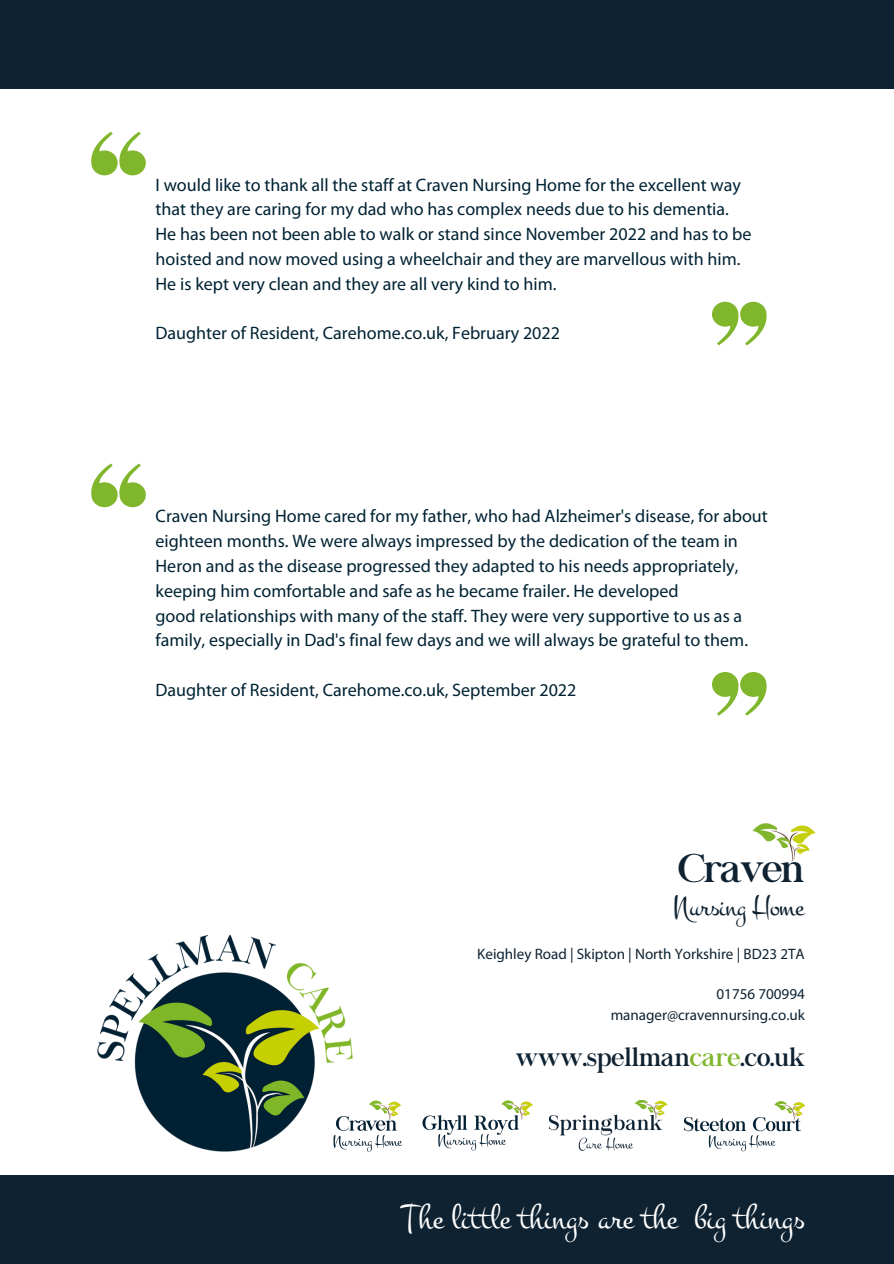
<style>
.page{position:relative;width:894px;height:1264px;background:#fff}
.page>*{position:absolute;margin:0;border:0;box-sizing:border-box;transform-origin:0 0}
.t1{font:39.75px "Chapaza";letter-spacing:-.04em;color:#0e2232}
.t2{font:36px "Montez";color:#fff}
.t3{font:30px "Montez";letter-spacing:-.015em;color:#0e2232}
.t4{font:25.5px "Chapaza";color:#0e2232}
.t5{font:18px/24.8px "Myriad Pro";color:#012233}
.t6{font:15.15px/20.2px "Myriad Pro";color:#0e2232;text-align:right}
.s1{color:#80b62c}
</style>
<div class="page">
<div style="left:0;top:1175px;width:892px;height:87px;background:#0e2232"></div>
<div style="left:0;top:0;width:892px;height:88px;background:#0e2232"></div>
<img style="left:422px;top:1100px;width:110px;height:51px">
<img style="left:684px;top:1101px;width:120px;height:51px">
<img style="left:363px;top:1100px;width:40px;height:52px">
<img style="left:97px;top:935px;width:266px;height:216px">
<img style="left:752px;top:823px;width:64px;height:39px">
<img style="left:549px;top:1100px;width:118px;height:51px">
<svg style="left:91px;top:132px;width:55px;height:43px"></svg>
<svg style="left:712px;top:302px;width:55px;height:43px"></svg>
<svg style="left:91px;top:463px;width:55px;height:44px"></svg>
<svg style="left:712px;top:672px;width:55px;height:43px"></svg>
<p class="t5" style="left:155px;top:174px;width:597px">I would like to thank all the staff at Craven Nursing Home for the excellent way that they are caring for my dad who has complex needs due to his dementia.<br>He has been not been able to walk or stand since November 2022 and has to be hoisted and now moved using a wheelchair and they are marvellous with him.<br>He is kept very clean and they are all very kind to him.</p>
<p class="t5" style="left:155px;top:322px;width:406px">Daughter of Resident, Carehome.co.uk, February 2022</p>
<p class="t5" style="left:155px;top:505px;width:613px">Craven Nursing Home cared for my father, who had Alzheimer's disease, for about eighteen months. We were always impressed by the dedication of the team in Heron and as the disease progressed they adapted to his needs appropriately, keeping him comfortable and safe as he became frailer. He developed<br>good relationships with many of the staff. They were very supportive to us as a family, especially in Dad's final few days and we will always be grateful to them.</p>
<p class="t5" style="left:155px;top:679px;width:422px">Daughter of Resident, Carehome.co.uk, September 2022</p>
<h1 class="t1" style="left:678px;top:853px;width:128px">Craven</h1>
<h3 class="t3" style="left:672px;top:888px;width:133px">Nursing Home</h3>
<p class="t6" style="left:477px;top:944px;width:329px">Keighley Road | Skipton | North Yorkshire | BD23 2TA</p>
<p class="t6" style="left:610px;top:985px;width:195px">01756 700994 manager@cravennursing.co.uk</p>
<h3 class="t4" style="left:515px;top:1047px;width:291px">www.spellman<span class="s1">care</span>.co.uk</h3>
<h2 class="t2" style="left:402px;top:1195px;width:404px">The little things are the big things</h2>
</div>
